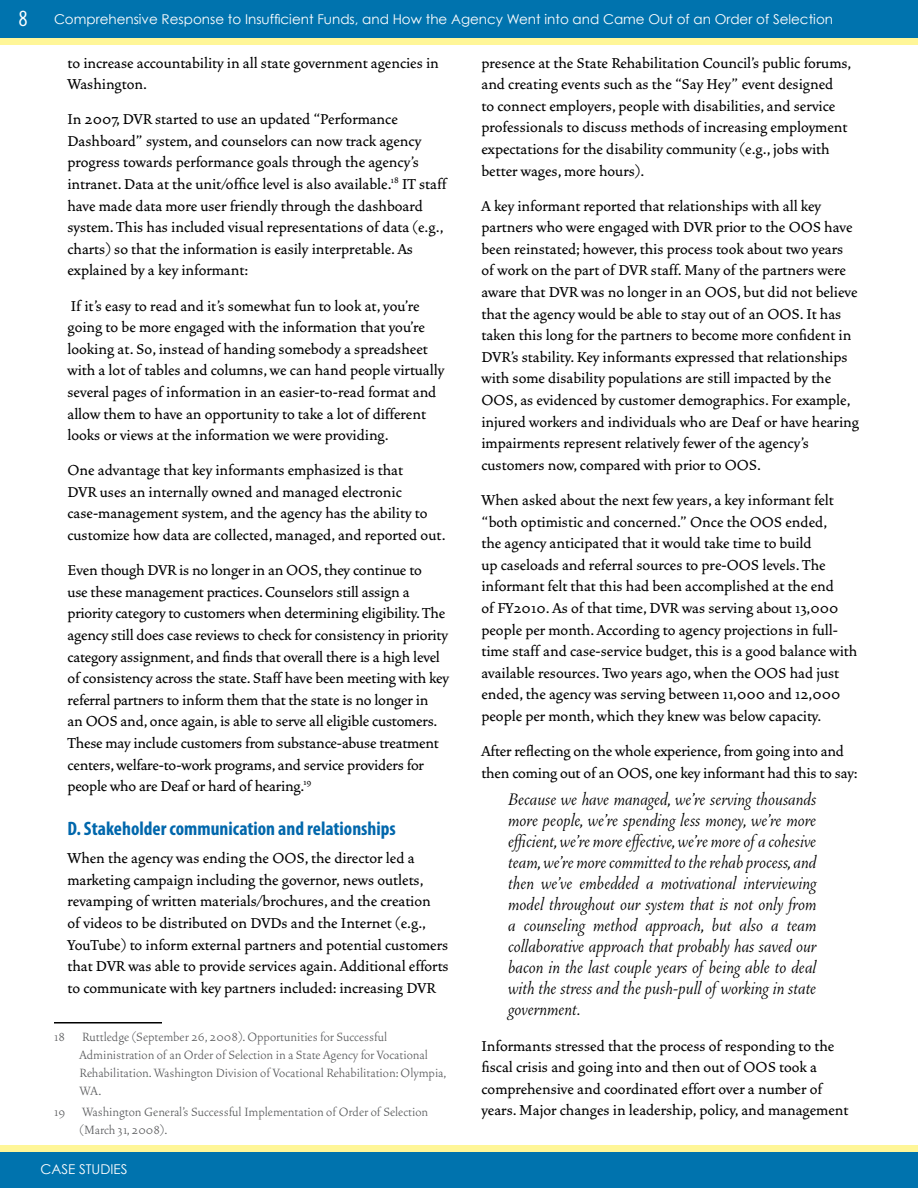
<style>
.page{position:relative;width:918px;height:1188px;background:#fff}
.page>*{position:absolute;margin:0;border:0;box-sizing:border-box;transform-origin:0 0}
.t1{font:italic 300 21px/21px "Vendetta";color:#000;text-align:justify}
.t2{font:700 condensed 19.5px "Myriad Pro";color:#0067ac}
.t3{font:500 18px/21.6px "Vendetta";color:#000}
.t4{font:300 15px/18px "Vendetta";color:#58595b}
.t5{font:13.5px "Century Gothic";color:#fff}
.s1{font-family:"Trade Gothic Cond Eighteen";font-size:21px}
</style>
<div class="page">
<div style="left:0;top:1146px;width:918px;height:12px;background:#fff698"></div>
<div style="left:0;top:33px;width:918px;height:12px;background:#fff698"></div>
<div style="left:0;top:0;width:918px;height:38px;background:#0073ae"></div>
<div style="left:0;top:1152px;width:918px;height:36px;background:#0073ae"></div>
<hr style="left:54px;top:1022px;width:108px;height:2px;background:#000">
<p class="t5" style="left:19px;top:11px;width:816px"><span class="s1">8</span> Comprehensive Response to Insufficient Funds, and How the Agency Went into and Came Out of an Order of Selection</p>
<p class="t3" style="left:68px;top:52px;width:373px">to increase accountability in all state government agencies in<br>Washington.</p>
<p class="t3" style="left:68px;top:109px;width:380px">In 2007, DVR started to use an updated “Performance Dashboard” system, and counselors can now track agency progress towards performance goals through the agency’s intranet. Data at the unit/office level is also available.<sup>18</sup> IT staff have made data more user friendly through the dashboard system. This has included visual representations of data (e.g., charts) so that the information is easily interpretable. As explained by a key informant:</p>
<p class="t3" style="left:68px;top:295px;width:378px">If it’s easy to read and it’s somewhat fun to look at, you’re going to be more engaged with the information that you’re looking at. So, instead of handing somebody a spreadsheet with a lot of tables and columns, we can hand people virtually several pages of information in an easier-to-read format and allow them to have an opportunity to take a lot of different looks or views at the information we were providing.</p>
<p class="t3" style="left:68px;top:460px;width:380px">One advantage that key informants emphasized is that<br>DVR uses an internally owned and managed electronic case-management system, and the agency has the ability to customize how data are collected, managed, and reported out.</p>
<p class="t3" style="left:68px;top:560px;width:383px">Even though DVR is no longer in an OOS, they continue to<br>use these management practices. Counselors still assign a priority category to customers when determining eligibility. The agency still does case reviews to check for consistency in priority category assignment, and finds that overall there is a high level of consistency across the state. Staff have been meeting with key referral partners to inform them that the state is no longer in<br>an OOS and, once again, is able to serve all eligible customers.<br>These may include customers from substance-abuse treatment centers, welfare-to-work programs, and service providers for people who are Deaf or hard of hearing.<sup>19</sup></p>
<p class="t2" style="left:68px;top:818px;width:330px">D. Stakeholder communication and relationships</p>
<p class="t3" style="left:68px;top:848px;width:383px">When the agency was ending the OOS, the director led a marketing campaign including the governor, news outlets, revamping of written materials/brochures, and the creation<br>of videos to be distributed on DVDs and the Internet (e.g., YouTube) to inform external partners and potential customers that DVR was able to provide services again. Additional efforts to communicate with key partners included: increasing DVR</p>
<p class="t4" style="left:80px;top:1028px;width:369px;text-indent:-26px">18 Ruttledge (September 26, 2008).Opportunities for Successful Administration of an Order of Selection in a State Agency for Vocational Rehabilitation.Washington Division of Vocational Rehabilitation:Olympia, WA.</p>
<p class="t4" style="left:80px;top:1103px;width:350px;text-indent:-26px">19 Washington General’s Successful Implementation of Order of Selection (March 31, 2008).</p>
<p class="t5" style="left:40px;top:1161px;width:89px">CASE STUDIES</p>
<p class="t3" style="left:482px;top:52px;width:371px">presence at the State Rehabilitation Council’s public forums, and creating events such as the “Say Hey” event designed<br>to connect employers, people with disabilities, and service professionals to discuss methods of increasing employment expectations for the disability community (e.g., jobs with better wages, more hours).</p>
<p class="t3" style="left:482px;top:195px;width:379px">A key informant reported that relationships with all key partners who were engaged with DVR prior to the OOS have been reinstated; however, this process took about two years of work on the part of DVR staff. Many of the partners were aware that DVR was no longer in an OOS, but did not believe that the agency would be able to stay out of an OOS. It has taken this long for the partners to become more confident in DVR’s stability. Key informants expressed that relationships with some disability populations are still impacted by the OOS, as evidenced by customer demographics. For example, injured workers and individuals who are Deaf or have hearing impairments represent relatively fewer of the agency’s customers now, compared with prior to OOS.</p>
<p class="t3" style="left:482px;top:489px;width:377px">When asked about the next few years, a key informant felt “both optimistic and concerned.” Once the OOS ended,<br>the agency anticipated that it would take time to build<br>up caseloads and referral sources to pre-OOS levels. The informant felt that this had been accomplished at the end<br>of FY2010. As of that time, DVR was serving about 13,000 people per month. According to agency projections in full&shy;time staff and case-service budget, this is a good balance with available resources. Two years ago, when the OOS had just ended, the agency was serving between 11,000 and 12,000 people per month, which they knew was below capacity.</p>
<p class="t3" style="left:482px;top:741px;width:378px">After reflecting on the whole experience, from going into and then coming out of an OOS, one key informant had this to say:</p>
<p class="t1" style="left:508px;top:789px;width:310px">Because we have managed, we’re serving thousands more people, we’re spending less money, we’re more efficient, we’re more effective, we’re more of a cohesive team, we’re more committed to the rehab process, and then we’ve embedded a motivational interviewing model throughout our system that is not only from a counseling method approach, but also a team collaborative approach that probably has saved our bacon in the last couple years of being able to deal with the stress and the push-pull of working in state government.</p>
<p class="t3" style="left:482px;top:1035px;width:368px">Informants stressed that the process of responding to the fiscal crisis and going into and then out of OOS took a comprehensive and coordinated effort over a number of years. Major changes in leadership, policy, and management</p>
</div>
